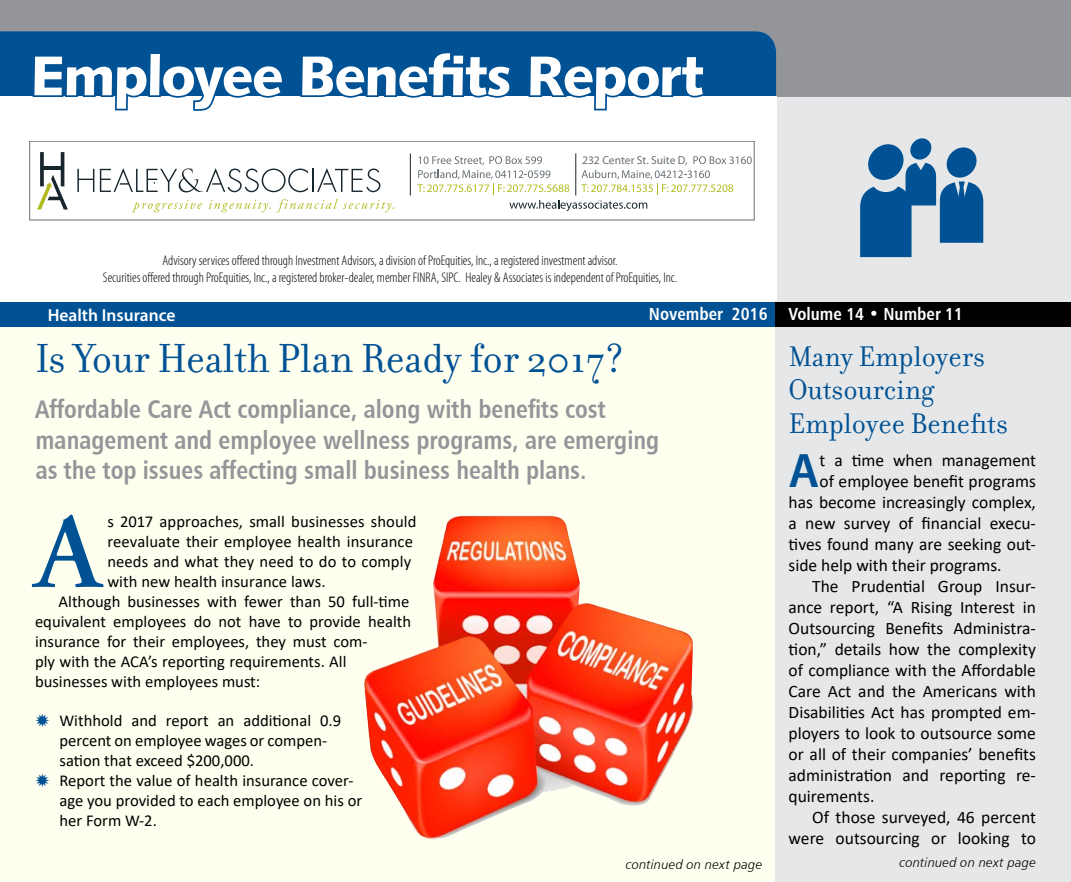
<style>
.page{position:relative;width:1071px;height:882px;background:#fff}
.page>*{position:absolute;margin:0;border:0;box-sizing:border-box;transform-origin:0 0}
.t1{font:600 106.92px "Adobe Garamond Pro";color:#005295}
.t2{font:56px "Humanist 531 BT Black A";letter-spacing:-.025em;color:#fff}
.t3{font:600 48.65px "Myriad Pro";color:#005295}
.t4{font:43.75px "Filosofia";color:#005295}
.t5{font:30.62px/33.2px "Filosofia";color:#005295}
.t6{font:25.38px/30.4px "Humanist 777 BT Bold Condensed B";color:#939598}
.t7{font:17.5px "Calibri";color:#000}
.t8{font:17.5px "Humanist 777 BT Bold Condensed B";color:#fff}
.t9{font:600 17.5px "Myriad Pro";color:#fff}
.t10{font:16.62px/19.9px "Calibri";color:#000}
.t11{font:300 condensed 14px/16.8px "Myriad Pro";color:#000;text-align:center}
.t12{font:13.12px "Humanist 777 BT Light Italic B";letter-spacing:.015em;color:#000}
.t13{font:11.55px "Myriad Pro";color:#687177}
</style>
<div class="page">
<div style="left:1px;top:1px;width:1070px;height:881px;background:#fffff0"></div>
<div style="left:776px;top:75px;width:295px;height:807px;background:#e6e7e8"></div>
<div style="left:0;top:0;width:1071px;height:96px;background:#939598"></div>
<div style="left:0;top:31px;width:776px;height:65px;background:#005295"></div>
<div style="left:0;top:96px;width:776px;height:205px;background:#fff"></div>
<svg style="left:910px;top:138px;width:22px;height:22px"></svg>
<svg style="left:860px;top:144px;width:123px;height:113px"></svg>
<div style="left:0;top:303px;width:776px;height:24px;background:#005295"></div>
<div style="left:776px;top:303px;width:295px;height:24px;background:#000"></div>
<svg style="left:31px;top:50px;width:254px;height:61px"></svg>
<div style="left:299px;top:50px;width:215px;height:48px;background:#005295"></div>
<svg style="left:527px;top:53px;width:180px;height:58px"></svg>
<img style="left:364px;top:515px;width:330px;height:325px">
<svg style="left:77px;top:169px;width:17px;height:23px"></svg>
<svg style="left:100px;top:168px;width:280px;height:24px"></svg>
<svg style="left:37px;top:175px;width:31px;height:35px"></svg>
<hr style="left:61px;top:152px;width:3px;height:34px;background:#17252d">
<svg style="left:40px;top:152px;width:4px;height:34px"></svg>
<hr style="left:43px;top:167px;width:20px;height:3px;background:#17252d">
<svg style="left:133px;top:200px;width:69px;height:12px"></svg>
<svg style="left:209px;top:200px;width:62px;height:12px"></svg>
<svg style="left:277px;top:199px;width:117px;height:13px"></svg>
<svg style="left:417px;top:156px;width:334px;height:55px"></svg>
<div style="left:29px;top:141px;width:725px;height:79px;border:1px solid #687177"></div>
<hr style="left:410px;top:153px;width:1px;height:42px;background:#17252d">
<hr style="left:575px;top:153px;width:1px;height:42px;background:#17252d">
<h2 class="t2" style="left:31px;top:40px;width:674px">Employee Benefits Report</h2>
<p class="t13" style="left:582px;top:154px;width:107px">232 Center St. Suite D,</p>
<p class="t11" style="left:103px;top:252px;width:576px">Advisory services offered through Investment Advisors, a division of ProEquities, Inc., a registered investment advisor.<br>Securities offered through ProEquities, Inc., a registered broker-dealer, member FINRA, SIPC. Healey &amp; Associates is independent of ProEquities, Inc.</p>
<p class="t9" style="left:48px;top:304px;width:129px">Health Insurance</p>
<p class="t8" style="left:649px;top:303px;width:316px">November 2016 Volume 14 • Number 11</p>
<h3 class="t4" style="left:35px;top:334px;width:591px">Is Your Health Plan Ready for 2017?</h3>
<h3 class="t6" style="left:35px;top:394px;width:626px">Affordable Care Act compliance, along with benefits cost management and employee wellness programs, are emerging as the top issues affecting small business health plans.</h3>
<h1 class="t1" style="left:35px;top:491px;width:69px">A</h1>
<p class="t10" style="left:107px;top:512px;width:311px">s 2017 approaches, small businesses should</p>
<p class="t10" style="left:107px;top:532px;width:307px">reevaluate their employee health insurance</p>
<p class="t10" style="left:107px;top:552px;width:305px">needs and what they need to do to comply</p>
<p class="t10" style="left:107px;top:572px;width:220px">with new health insurance laws.</p>
<p class="t10" style="left:59px;top:592px;width:352px">Although businesses with fewer than 50 full-time</p>
<p class="t10" style="left:35px;top:612px;width:378px">equivalent employees do not have to provide health</p>
<p class="t10" style="left:35px;top:632px;width:334px">insurance for their employees, they must com-</p>
<p class="t10" style="left:35px;top:652px;width:313px">ply with the ACA’s reporting requirements. All</p>
<p class="t10" style="left:35px;top:672px;width:227px">businesses with employees must:</p>
<p class="t10" style="left:60px;top:712px;width:304px">Withhold and report an additional 0.9 percent on employee wages or compen&shy;sation that exceed $200,000.<br>Report the value of health insurance cover&shy;age you provided to each employee on his or her Form W-2.</p>
<h3 class="t5" style="left:789px;top:340px;width:221px">Many Employers<br>Outsourcing<br>Employee Benefits</h3>
<h3 class="t3" style="left:789px;top:440px;width:32px">A</h3>
<p class="t7" style="left:820px;top:448px;width:218px">t a time when management</p>
<p class="t7" style="left:820px;top:469px;width:218px">of employee benefit programs</p>
<p class="t7" style="left:789px;top:490px;width:249px">has become increasingly complex,</p>
<p class="t7" style="left:789px;top:511px;width:249px">a new survey of financial execu-</p>
<p class="t7" style="left:789px;top:532px;width:249px">tives found many are seeking out-</p>
<p class="t7" style="left:789px;top:553px;width:215px">side help with their programs.</p>
<p class="t7" style="left:812px;top:574px;width:225px">The Prudential Group Insur-</p>
<p class="t7" style="left:789px;top:595px;width:249px">ance report, “A Rising Interest in</p>
<p class="t7" style="left:789px;top:616px;width:249px">Outsourcing Benefits Administra-</p>
<p class="t7" style="left:789px;top:637px;width:249px">tion,” details how the complexity</p>
<p class="t7" style="left:789px;top:658px;width:249px">of compliance with the Affordable</p>
<p class="t7" style="left:789px;top:679px;width:249px">Care Act and the Americans with</p>
<p class="t7" style="left:789px;top:700px;width:249px">Disabilities Act has prompted em-</p>
<p class="t7" style="left:789px;top:721px;width:249px">ployers to look to outsource some</p>
<p class="t7" style="left:789px;top:742px;width:249px">or all of their companies’ benefits</p>
<p class="t7" style="left:789px;top:763px;width:249px">administration and reporting re-</p>
<p class="t7" style="left:789px;top:784px;width:87px">quirements.</p>
<p class="t7" style="left:812px;top:805px;width:225px">Of those surveyed, 46 percent</p>
<p class="t7" style="left:789px;top:826px;width:249px">were outsourcing or looking to</p>
<p class="t12" style="left:626px;top:857px;width:138px">continued on next page</p>
<p class="t12" style="left:900px;top:855px;width:138px">continued on next page</p>
</div>
